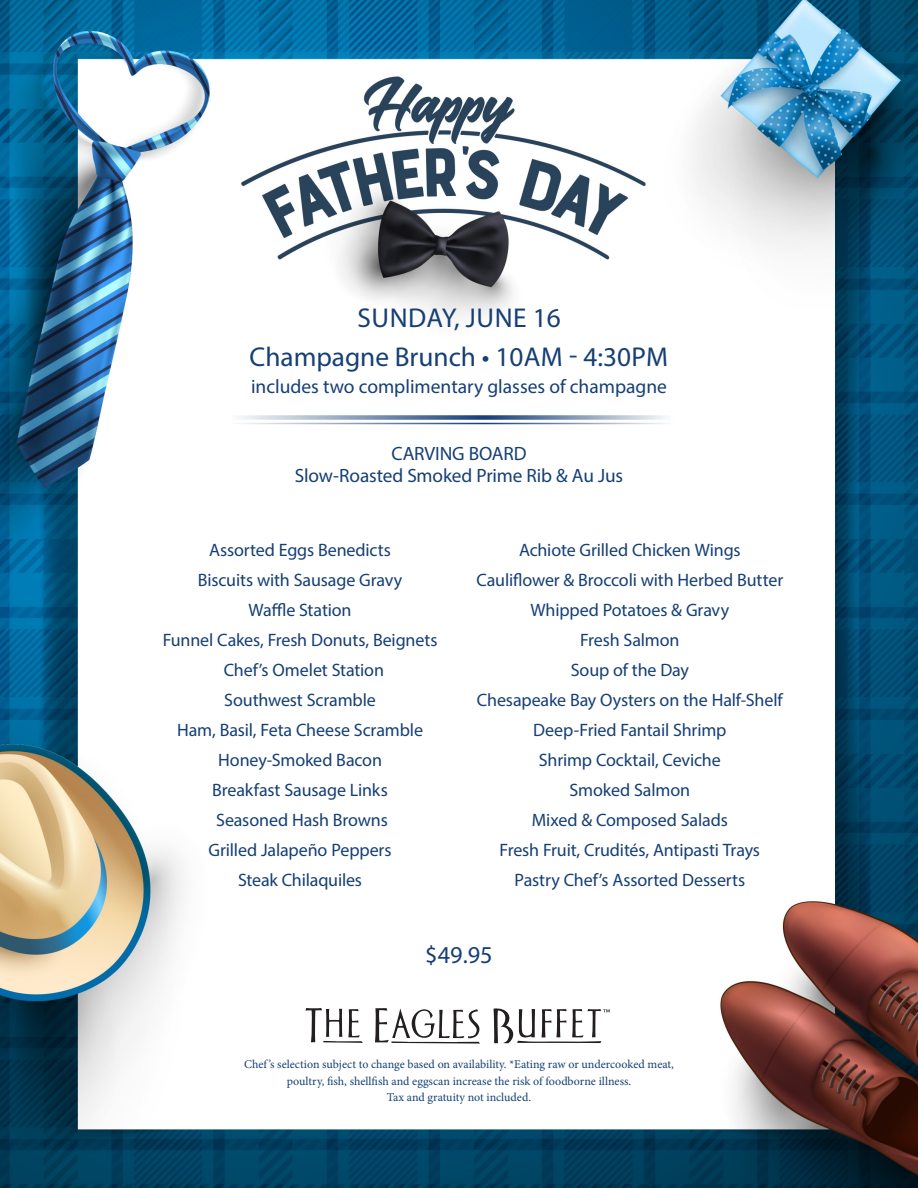
<style>
.page{position:relative;width:918px;height:1188px;background:#fff}
.page>*{position:absolute;margin:0;border:0;box-sizing:border-box;transform-origin:0 0}
.t1{font:27.3px "Myriad Pro";color:#163f75}
.t2{font:27.3px "Myriad Pro";letter-spacing:.02em;color:#163f75}
.ENTRÉE{font:24.3px "Myriad Pro";color:#163f75}
.t3{font:19.5px "Myriad Pro";color:#163f75}
.ENTRÉE-2{font:19.35px/22.5px "Myriad Pro";letter-spacing:-.005em;color:#163f75;text-align:center}
.ENTRÉE-3{font:18px "Myriad Pro";letter-spacing:-.01em;color:#163f75}
.t4{font:12px/16.5px "Minion Pro";color:#163f75;text-align:center}
</style>
<div class="page">
<img style="left:0;top:0;width:918px;height:1188px">
<svg style="left:231px;top:415px;width:456px;height:5px"></svg>
<hr style="left:231px;top:423px;width:456px;height:1px;background:#163f75">
<svg style="left:375px;top:1008px;width:105px;height:36px"></svg>
<svg style="left:305px;top:1008px;width:58px;height:35px"></svg>
<svg style="left:494px;top:1007px;width:116px;height:36px"></svg>
<p class="t2" style="left:358px;top:301px;width:205px">SUNDAY, JUNE 16</p>
<p class="t1" style="left:250px;top:340px;width:420px">Champagne Brunch • 10AM - 4:30PM</p>
<p class="t3" style="left:251px;top:374px;width:417px">includes two complimentary glasses of champagne</p>
<p class="ENTRÉE-2" style="left:295px;top:442px;width:330px">CARVING BOARD<br>Slow-Roasted Smoked Prime Rib &amp; Au Jus</p>
<p class="ENTRÉE-3" style="left:209px;top:539px;width:183px">Assorted Eggs Benedicts</p>
<p class="ENTRÉE-3" style="left:198px;top:569px;width:206px">Biscuits with Sausage Gravy</p>
<p class="ENTRÉE-3" style="left:249px;top:599px;width:104px">Waffle Station</p>
<p class="ENTRÉE-3" style="left:163px;top:629px;width:276px">Funnel Cakes, Fresh Donuts, Beignets</p>
<p class="ENTRÉE-3" style="left:224px;top:659px;width:162px">Chef’s Omelet Station</p>
<p class="ENTRÉE-3" style="left:224px;top:689px;width:153px">Southwest Scramble</p>
<p class="ENTRÉE-3" style="left:177px;top:719px;width:247px">Ham, Basil, Feta Cheese Scramble</p>
<p class="ENTRÉE-3" style="left:218px;top:749px;width:165px">Honey-Smoked Bacon</p>
<p class="ENTRÉE-3" style="left:212px;top:779px;width:177px">Breakfast Sausage Links</p>
<p class="ENTRÉE-3" style="left:216px;top:809px;width:173px">Seasoned Hash Browns</p>
<p class="ENTRÉE-3" style="left:209px;top:839px;width:185px">Grilled Jalapeño Peppers</p>
<p class="ENTRÉE-3" style="left:238px;top:869px;width:126px">Steak Chilaquiles</p>
<p class="ENTRÉE-3" style="left:519px;top:539px;width:223px">Achiote Grilled Chicken Wings</p>
<p class="ENTRÉE-3" style="left:477px;top:569px;width:308px">Cauliflower &amp; Broccoli with Herbed Butter</p>
<p class="ENTRÉE-3" style="left:530px;top:599px;width:200px">Whipped Potatoes &amp; Gravy</p>
<p class="ENTRÉE-3" style="left:580px;top:629px;width:101px">Fresh Salmon</p>
<p class="ENTRÉE-3" style="left:571px;top:659px;width:120px">Soup of the Day</p>
<p class="ENTRÉE-3" style="left:477px;top:689px;width:307px">Chesapeake Bay Oysters on the Half-Shelf</p>
<p class="ENTRÉE-3" style="left:533px;top:719px;width:195px">Deep-Fried Fantail Shrimp</p>
<p class="ENTRÉE-3" style="left:539px;top:749px;width:183px">Shrimp Cocktail, Ceviche</p>
<p class="ENTRÉE-3" style="left:570px;top:779px;width:122px">Smoked Salmon</p>
<p class="ENTRÉE-3" style="left:532px;top:809px;width:197px">Mixed &amp; Composed Salads</p>
<p class="ENTRÉE-3" style="left:500px;top:839px;width:262px">Fresh Fruit, Crudités, Antipasti Trays</p>
<p class="ENTRÉE-3" style="left:514px;top:869px;width:232px">Pastry Chef’s Assorted Desserts</p>
<p class="ENTRÉE" style="left:425px;top:939px;width:69px">$49.95</p>
<p class="t4" style="left:244px;top:1056px;width:431px">Chef ’s selection subject to change based on availability. *Eating raw or undercooked meat, poultry, fish, shellfish and eggscan increase the risk of foodborne illness.<br>Tax and gratuity not included.</p>
</div>
